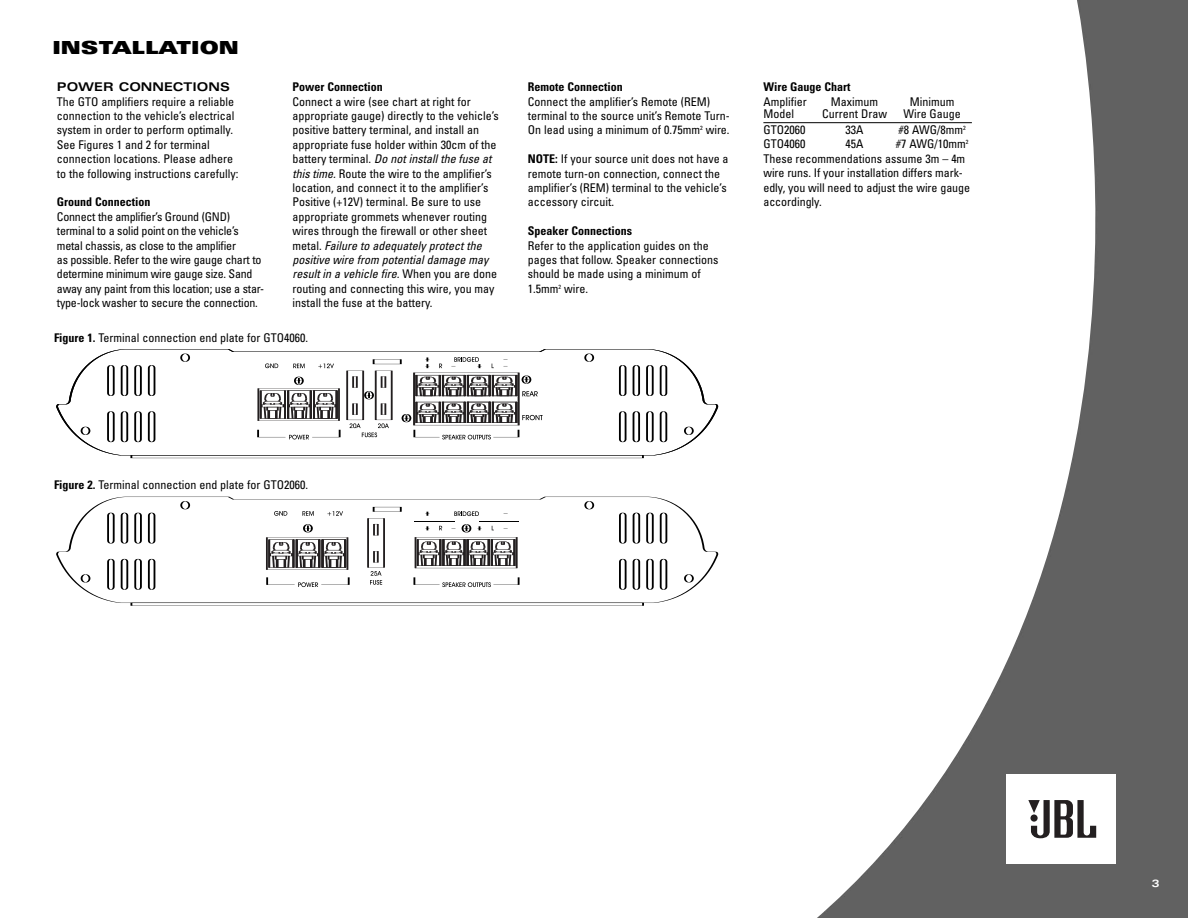
<style>
.page{position:relative;width:1188px;height:918px;background:#fff}
.page>*{position:absolute;margin:0;border:0;box-sizing:border-box;transform-origin:0 0}
.t1{font:900 expanded 18px "Univers";color:#000}
.t2{font:condensed 12px/14.4px "Univers";color:#000}
.t3{font:condensed 12px/14.4px "Univers";letter-spacing:-.02em;color:#000}
.t4{font:700 condensed 12px "Univers";color:#000}
.t5{font:700 expanded 12px "Univers";color:#000}
.t6{font:700 expanded 10.5px "Univers";color:#fff}
.s1{font-style:italic}
.s2{font-weight:700}
</style>
<div class="page">
<img style="left:792px;top:0;width:396px;height:918px">
<div style="left:1006px;top:774px;width:109px;height:90px;background:#fff"></div>
<svg style="left:1028px;top:800px;width:68px;height:38px"></svg>
<hr style="left:763px;top:122px;width:209px;height:1px;background:#000">
<svg style="left:56px;top:349px;width:663px;height:107px"></svg>
<div style="left:374px;top:359px;width:27px;height:5px;background:#fff"></div>
<svg style="left:56px;top:497px;width:663px;height:106px"></svg>
<svg style="left:327px;top:511px;width:16px;height:5px"></svg>
<svg style="left:302px;top:511px;width:12px;height:5px"></svg>
<svg style="left:274px;top:511px;width:13px;height:5px"></svg>
<svg style="left:439px;top:526px;width:3px;height:4px"></svg>
<svg style="left:454px;top:511px;width:25px;height:5px"></svg>
<svg style="left:478px;top:526px;width:4px;height:4px"></svg>
<svg style="left:425px;top:526px;width:4px;height:4px"></svg>
<svg style="left:425px;top:512px;width:4px;height:4px"></svg>
<svg style="left:305px;top:526px;width:6px;height:5px"></svg>
<svg style="left:464px;top:526px;width:5px;height:5px"></svg>
<div style="left:135px;top:513px;width:6px;height:30px;background:#fff;border-radius:3px"></div>
<div style="left:135px;top:512px;width:6px;height:32px;border:1px solid #000;border-radius:3px"></div>
<div style="left:647px;top:513px;width:6px;height:30px;background:#fff;border-radius:3px"></div>
<div style="left:647px;top:512px;width:6px;height:32px;border:1px solid #000;border-radius:3px"></div>
<div style="left:135px;top:559px;width:6px;height:31px;background:#fff;border-radius:3px"></div>
<div style="left:135px;top:559px;width:6px;height:31px;border:1px solid #000;border-radius:3px"></div>
<div style="left:647px;top:559px;width:6px;height:31px;background:#fff;border-radius:3px"></div>
<div style="left:647px;top:559px;width:6px;height:31px;border:1px solid #000;border-radius:3px"></div>
<div style="left:122px;top:513px;width:5px;height:30px;background:#fff;border-radius:3px"></div>
<div style="left:121px;top:512px;width:7px;height:32px;border:1px solid #000;border-radius:3px"></div>
<div style="left:634px;top:513px;width:5px;height:30px;background:#fff;border-radius:3px"></div>
<div style="left:633px;top:512px;width:7px;height:32px;border:1px solid #000;border-radius:3px"></div>
<div style="left:122px;top:559px;width:5px;height:31px;background:#fff;border-radius:3px"></div>
<div style="left:121px;top:559px;width:7px;height:31px;border:1px solid #000;border-radius:3px"></div>
<div style="left:634px;top:559px;width:5px;height:31px;background:#fff;border-radius:3px"></div>
<div style="left:633px;top:559px;width:7px;height:31px;border:1px solid #000;border-radius:3px"></div>
<div style="left:149px;top:513px;width:5px;height:30px;background:#fff;border-radius:3px"></div>
<div style="left:148px;top:512px;width:7px;height:32px;border:1px solid #000;border-radius:3px"></div>
<div style="left:661px;top:513px;width:5px;height:30px;background:#fff;border-radius:3px"></div>
<div style="left:660px;top:512px;width:7px;height:32px;border:1px solid #000;border-radius:3px"></div>
<div style="left:149px;top:559px;width:5px;height:31px;background:#fff;border-radius:3px"></div>
<div style="left:148px;top:559px;width:7px;height:31px;border:1px solid #000;border-radius:3px"></div>
<div style="left:661px;top:559px;width:5px;height:31px;background:#fff;border-radius:3px"></div>
<div style="left:660px;top:559px;width:7px;height:31px;border:1px solid #000;border-radius:3px"></div>
<div style="left:108px;top:513px;width:6px;height:30px;background:#fff;border-radius:3px"></div>
<div style="left:108px;top:512px;width:6px;height:32px;border:1px solid #000;border-radius:3px"></div>
<div style="left:620px;top:513px;width:6px;height:30px;background:#fff;border-radius:3px"></div>
<div style="left:620px;top:512px;width:6px;height:32px;border:1px solid #000;border-radius:3px"></div>
<div style="left:108px;top:559px;width:6px;height:31px;background:#fff;border-radius:3px"></div>
<div style="left:108px;top:559px;width:6px;height:31px;border:1px solid #000;border-radius:3px"></div>
<div style="left:620px;top:559px;width:6px;height:31px;background:#fff;border-radius:3px"></div>
<div style="left:620px;top:559px;width:6px;height:31px;border:1px solid #000;border-radius:3px"></div>
<svg style="left:181px;top:501px;width:8px;height:8px"></svg>
<div style="left:181px;top:501px;width:9px;height:9px;border:1px solid #000;border-radius:50%"></div>
<div style="left:585px;top:501px;width:8px;height:8px;background:#fff;border-radius:50%"></div>
<div style="left:585px;top:501px;width:9px;height:9px;border:1px solid #000;border-radius:50%"></div>
<div style="left:685px;top:574px;width:8px;height:8px;background:#fff;border-radius:50%"></div>
<div style="left:685px;top:574px;width:8px;height:9px;border:1px solid #000;border-radius:50%"></div>
<div style="left:82px;top:574px;width:8px;height:8px;background:#fff;border-radius:50%"></div>
<div style="left:81px;top:574px;width:9px;height:9px;border:1px solid #000;border-radius:50%"></div>
<div style="left:374px;top:507px;width:27px;height:5px;background:#fff"></div>
<svg style="left:265px;top:577px;width:86px;height:10px"></svg>
<svg style="left:413px;top:577px;width:107px;height:10px"></svg>
<hr style="left:479px;top:521px;width:40px;height:1px;background:#000">
<hr style="left:414px;top:521px;width:41px;height:1px;background:#000">
<svg style="left:370px;top:571px;width:12px;height:14px"></svg>
<h1 class="t1" style="left:52px;top:41px;width:188px">INSTALLATION</h1>
<p class="t5" style="left:57px;top:83px;width:174px">POWER CONNECTIONS</p>
<p class="t2" style="left:57px;top:95px;width:183px">The GTO amplifiers require a reliable connection to the vehicle’s electrical system in order to perform optimally.<br>See Figures 1 and 2 for terminal connection locations. Please adhere to the following instructions carefully:</p>
<p class="t4" style="left:57px;top:198px;width:95px">Ground Connection</p>
<p class="t3" style="left:57px;top:210px;width:209px">Connect the amplifier’s Ground (GND) terminal to a solid point on the vehicle’s metal chassis, as close to the amplifier<br>as possible. Refer to the wire gauge chart to determine minimum wire gauge size. Sand away any paint from this location; use a star&shy;type-lock washer to secure the connection.</p>
<p class="t4" style="left:292px;top:83px;width:92px">Power Connection</p>
<p class="t2" style="left:292px;top:95px;width:208px">Connect a wire (see chart at right for appropriate gauge) directly to the vehicle’s positive battery terminal, and install an appropriate fuse holder within 30cm of the battery terminal. <span class="s1">Do not install the fuse at this time.</span> Route the wire to the amplifier’s location, and connect it to the amplifier’s Positive (+12V) terminal. Be sure to use appropriate grommets whenever routing wires through the firewall or other sheet metal. <span class="s1">Failure to adequately protect the positive wire from potential damage may result in a vehicle fire.</span> When you are done routing and connecting this wire, you may install the fuse at the battery.</p>
<p class="t2" style="left:54px;top:331px;width:256px"><span class="s2">Figure 1.</span> Terminal connection end plate for GTO4060.</p>
<p class="t4" style="left:528px;top:83px;width:96px">Remote Connection</p>
<p class="t2" style="left:528px;top:95px;width:203px">Connect the amplifier’s Remote (REM) terminal to the source unit’s Remote Turn-<br>On lead using a minimum of 0.75mm<sup>2</sup> wire.</p>
<p class="t2" style="left:528px;top:153px;width:202px"><span class="s2">NOTE:</span> If your source unit does not have a remote turn-on connection, connect the amplifier’s (REM) terminal to the vehicle’s accessory circuit.</p>
<p class="t4" style="left:528px;top:227px;width:106px">Speaker Connections</p>
<p class="t2" style="left:528px;top:239px;width:192px">Refer to the application guides on the pages that follow. Speaker connections should be made using a minimum of<br>1.5mm<sup>2</sup> wire.</p>
<p class="t4" style="left:763px;top:83px;width:89px">Wire Gauge Chart</p>
<p class="t2" style="left:763px;top:95px;width:45px">Amplifier</p>
<p class="t2" style="left:831px;top:95px;width:49px">Maximum</p>
<p class="t2" style="left:910px;top:95px;width:46px">Minimum</p>
<p class="t2" style="left:763px;top:107px;width:32px">Model</p>
<p class="t2" style="left:822px;top:107px;width:66px">Current Draw</p>
<p class="t2" style="left:903px;top:107px;width:59px">Wire Gauge</p>
<p class="t2" style="left:763px;top:124px;width:43px">GTO2060</p>
<p class="t2" style="left:846px;top:124px;width:19px">33A</p>
<p class="t2" style="left:899px;top:124px;width:69px">#8 AWG/8mm<sup>2</sup></p>
<p class="t2" style="left:763px;top:138px;width:43px">GTO4060</p>
<p class="t2" style="left:846px;top:138px;width:19px">45A</p>
<p class="t2" style="left:763px;top:138px;width:208px;text-indent:133px">#7 AWG/10mm<sup>2<br></sup>These recommendations assume 3m – 4m wire runs. If your installation differs mark&shy;edly, you will need to adjust the wire gauge accordingly.</p>
<p class="t2" style="left:54px;top:479px;width:256px"><span class="s2">Figure 2.</span> Terminal connection end plate for GTO2060.</p>
<p class="t6" style="left:1152px;top:880px;width:9px">3</p>
</div>
